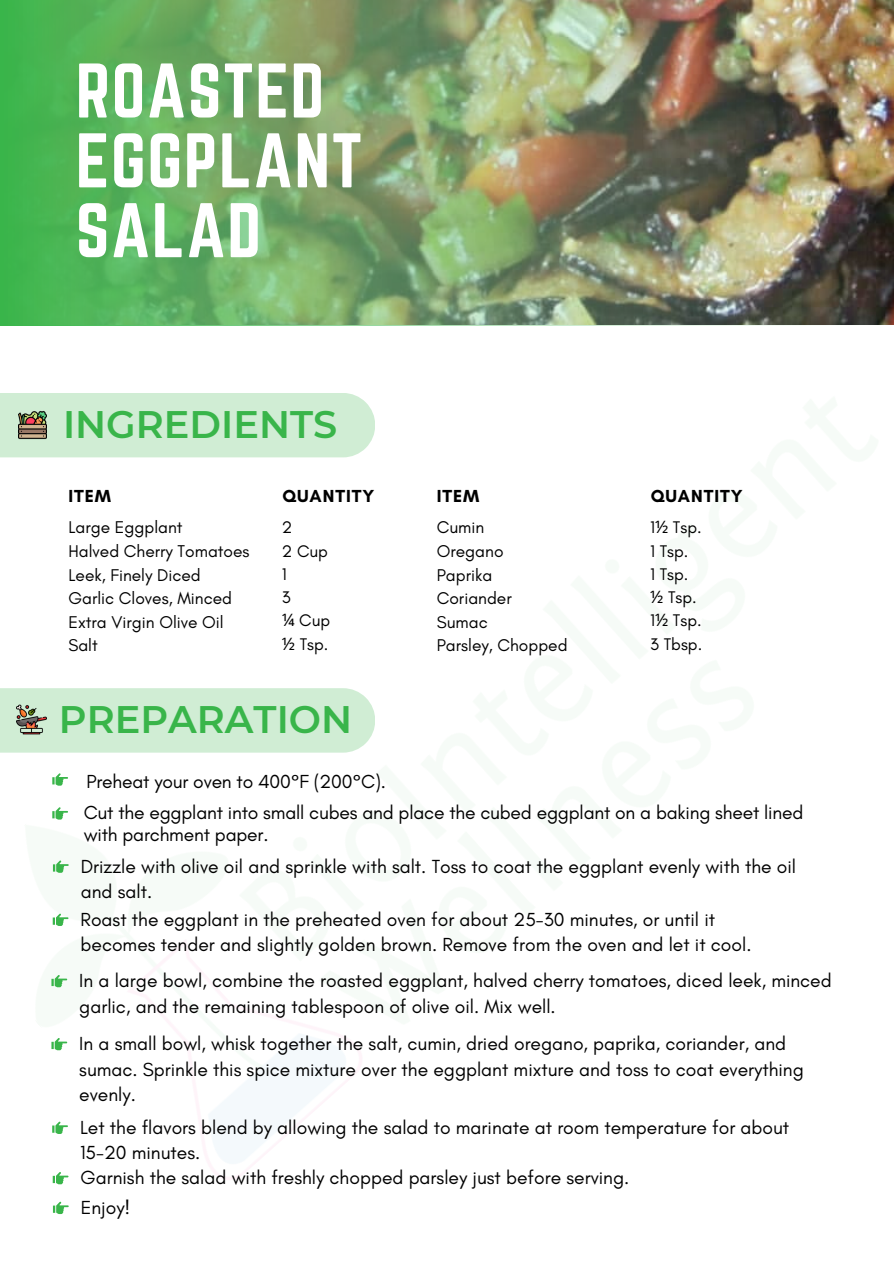
<style>
.page{position:relative;width:894px;height:1264px;background:#fff}
.page>*{position:absolute;margin:0;border:0;box-sizing:border-box;transform-origin:0 0}
.t1{font:67.5px/69.8px "Norwester";letter-spacing:.02em;color:#fff}
.t2{font:600 38.25px "Montserrat";color:#39b54a}
.t3{font:19.2px/25.7px "Glacial Indifference";color:#000}
.t4{font:700 17.7px "Glacial Indifference";letter-spacing:.05em;color:#000}
.t5{font:17.4px "Glacial Indifference";color:#000}
.t6{font:17.1px "Glacial Indifference";color:#000}
.s1{font-family:"Noto Sans"}
</style>
<div class="page">
<img style="left:0;top:325px;width:806px;height:860px">
<div style="left:0;top:688px;width:375px;height:64px;background:#d0edd4"></div>
<img style="left:16px;top:704px;width:31px;height:30px">
<svg style="left:52px;top:773px;width:16px;height:12px"></svg>
<svg style="left:52px;top:807px;width:16px;height:12px"></svg>
<svg style="left:53px;top:860px;width:16px;height:12px"></svg>
<img style="left:0;top:0;width:893px;height:325px">
<svg style="left:53px;top:913px;width:15px;height:13px"></svg>
<svg style="left:51px;top:974px;width:16px;height:13px"></svg>
<svg style="left:51px;top:1037px;width:16px;height:13px"></svg>
<svg style="left:52px;top:1121px;width:16px;height:12px"></svg>
<svg style="left:53px;top:1171px;width:15px;height:13px"></svg>
<svg style="left:53px;top:1201px;width:16px;height:12px"></svg>
<p class="t1" style="left:76px;top:56px;width:288px">ROASTED<br>EGGPLANT<br>SALAD</p>
<p class="t2" style="left:63px;top:401px;width:276px">INGREDIENTS</p>
<p class="t4" style="left:68px;top:485px;width:44px">ITEM</p>
<p class="t5" style="left:68px;top:517px;width:116px">Large Eggplant</p>
<p class="t5" style="left:68px;top:540px;width:182px">Halved Cherry Tomatoes</p>
<p class="t5" style="left:68px;top:564px;width:134px">Leek, Finely Diced</p>
<p class="t5" style="left:68px;top:587px;width:165px">Garlic Cloves, Minced</p>
<p class="t5" style="left:68px;top:611px;width:157px">Extra Virgin Olive Oil</p>
<p class="t5" style="left:68px;top:634px;width:31px">Salt</p>
<p class="t4" style="left:282px;top:485px;width:93px">QUANTITY</p>
<p class="t6" style="left:282px;top:517px;width:12px">2</p>
<p class="t6" style="left:282px;top:540px;width:48px">2 Cup</p>
<p class="t6" style="left:282px;top:563px;width:6px">1</p>
<p class="t6" style="left:282px;top:587px;width:10px">3</p>
<p class="t6" style="left:282px;top:610px;width:50px"><span class="s1">¼</span> Cup</p>
<p class="t6" style="left:282px;top:633px;width:48px"><span class="s1">½</span> Tsp.</p>
<p class="t2" style="left:59px;top:696px;width:295px">PREPARATION</p>
<p class="t3" style="left:86px;top:768px;width:301px">Preheat your oven to 400°F (200°C).</p>
<p class="t4" style="left:436px;top:485px;width:44px">ITEM</p>
<p class="t5" style="left:436px;top:517px;width:49px">Cumin</p>
<p class="t5" style="left:436px;top:540px;width:68px">Oregano</p>
<p class="t5" style="left:436px;top:564px;width:57px">Paprika</p>
<p class="t5" style="left:436px;top:587px;width:76px">Coriander</p>
<p class="t5" style="left:436px;top:611px;width:52px">Sumac</p>
<p class="t5" style="left:436px;top:634px;width:132px">Parsley, Chopped</p>
<p class="t4" style="left:650px;top:485px;width:93px">QUANTITY</p>
<p class="t6" style="left:650px;top:517px;width:53px">1<span class="s1">½</span> Tsp.</p>
<p class="t6" style="left:650px;top:540px;width:40px">1 Tsp.</p>
<p class="t6" style="left:650px;top:563px;width:40px">1 Tsp.</p>
<p class="t6" style="left:650px;top:587px;width:48px"><span class="s1">½</span> Tsp.</p>
<p class="t6" style="left:650px;top:610px;width:53px">1<span class="s1">½</span> Tsp.</p>
<p class="t6" style="left:650px;top:633px;width:53px">3 Tbsp.</p>
<p class="t3" style="left:84px;top:801px;width:721px;line-height:22px">Cut the eggplant into small cubes and place the cubed eggplant on a baking sheet lined with parchment paper.</p>
<p class="t3" style="left:81px;top:853px;width:716px">Drizzle with olive oil and sprinkle with salt. Toss to coat the eggplant evenly with the oil and salt.</p>
<p class="t3" style="left:80px;top:906px;width:672px">Roast the eggplant in the preheated oven for about 25-30 minutes, or until it becomes tender and slightly golden brown. Remove from the oven and let it cool.</p>
<p class="t3" style="left:79px;top:967px;width:753px">In a large bowl, combine the roasted eggplant, halved cherry tomatoes, diced leek, minced garlic, and the remaining tablespoon of olive oil. Mix well.</p>
<p class="t3" style="left:79px;top:1030px;width:726px">In a small bowl, whisk together the salt, cumin, dried oregano, paprika, coriander, and sumac. Sprinkle this spice mixture over the eggplant mixture and toss to coat everything evenly.</p>
<p class="t3" style="left:80px;top:1114px;width:710px">Let the flavors blend by allowing the salad to marinate at room temperature for about<br>15-20 minutes.</p>
<p class="t3" style="left:80px;top:1164px;width:550px">Garnish the salad with freshly chopped parsley just before serving.</p>
<p class="t3" style="left:81px;top:1194px;width:51px">Enjoy!</p>
</div>
